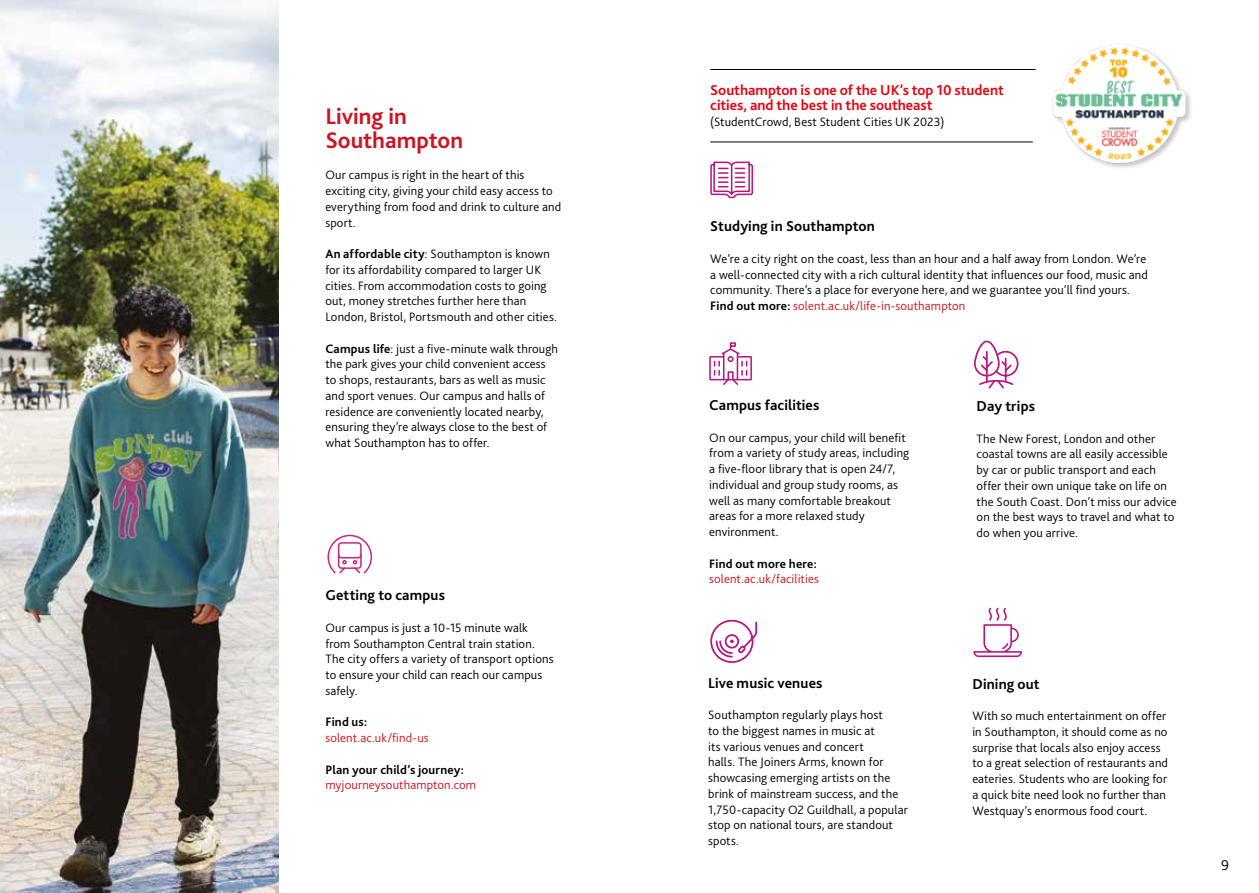
<style>
.page{position:relative;width:1259px;height:893px;background:#fff}
.page>*{position:absolute;margin:0;border:0;box-sizing:border-box;transform-origin:0 0}
.t1{font:700 23.7px/23.7px "Bliss";color:#cd1423}
.t2{font:700 15px "Bliss";letter-spacing:.01em;color:#000}
.t3{font:700 15px/15.8px "Bliss";color:#e30613}
.t4{font:300 15px "Bliss";color:#000}
.t5{font:300 12.75px/15.8px "Bliss";letter-spacing:.01em;color:#000}
.t6{font:300 12.75px "Bliss";letter-spacing:.01em;color:#cd1423}
.t7{font:700 12.75px "Bliss";letter-spacing:.015em;color:#000}
.s1{font-weight:700}
.s2{color:#cd1423}
</style>
<div class="page">
<svg style="left:709px;top:342px;width:43px;height:43px"></svg>
<div style="left:723px;top:352px;width:15px;height:28px;border:2px solid #b81580"></div>
<svg style="left:710px;top:161px;width:43px;height:38px"></svg>
<svg style="left:327px;top:534px;width:46px;height:40px"></svg>
<img style="left:0;top:0;width:278px;height:893px">
<svg style="left:710px;top:619px;width:48px;height:44px"></svg>
<svg style="left:973px;top:608px;width:49px;height:49px"></svg>
<div style="left:974px;top:341px;width:25px;height:35px;border:2px solid #b81580;border-radius:12px"></div>
<svg style="left:977px;top:350px;width:42px;height:39px"></svg>
<img style="left:1052px;top:46px;width:139px;height:122px">
<hr style="left:710px;top:69px;width:325px;height:1px;background:#000">
<hr style="left:710px;top:142px;width:322px;height:1px;background:#000">
<h1 class="t1" style="left:325px;top:105px;width:139px">Living in<br>Southampton</h1>
<p class="t5" style="left:325px;top:167px;width:237px">Our campus is right in the heart of this exciting city, giving your child easy access to everything from food and drink to culture and sport.</p>
<p class="t5" style="left:325px;top:246px;width:233px"><span class="s1">An affordable city</span>: Southampton is known for its affordability compared to larger UK cities. From accommodation costs to going out, money stretches further here than London, Bristol, Portsmouth and other cities.</p>
<p class="t5" style="left:325px;top:340px;width:234px"><span class="s1">Campus life</span>: just a five-minute walk through the park gives your child convenient access to shops, restaurants, bars as well as music and sport venues. Our campus and halls of residence are conveniently located nearby, ensuring they’re always close to the best of what Southampton has to offer.</p>
<p class="t2" style="left:325px;top:586px;width:121px">Getting to campus</p>
<p class="t5" style="left:325px;top:620px;width:230px">Our campus is just a 10-15 minute walk from Southampton Central train station.<br>The city offers a variety of transport options to ensure your child can reach our campus safely.</p>
<p class="t7" style="left:325px;top:714px;width:43px">Find us:</p>
<p class="t6" style="left:325px;top:730px;width:105px">solent.ac.uk/find-us</p>
<p class="t7" style="left:325px;top:761px;width:140px">Plan your child’s journey:</p>
<p class="t6" style="left:325px;top:777px;width:152px">myjourneysouthampton.com</p>
<p class="t3" style="left:710px;top:82px;width:295px">Southampton is one of the UK’s top 10 student cities, and the best in the southeast</p>
<p class="t5" style="left:710px;top:114px;width:235px">(StudentCrowd, Best Student Cities UK 2023)</p>
<p class="t2" style="left:710px;top:217px;width:166px">Studying in Southampton</p>
<p class="t5" style="left:710px;top:251px;width:439px">We’re a city right on the coast, less than an hour and a half away from London. We’re a well-connected city with a rich cultural identity that influences our food, music and community. There’s a place for everyone here, and we guarantee you’ll find yours.<br><span class="s1">Find out more:</span> <span class="s2">solent.ac.uk/life-in-southampton</span></p>
<p class="t2" style="left:709px;top:396px;width:112px">Campus facilities</p>
<p class="t5" style="left:709px;top:429px;width:201px">On our campus, your child will benefit from a variety of study areas, including a five-floor library that is open 24/7, individual and group study rooms, as well as many comfortable breakout areas for a more relaxed study environment.</p>
<p class="t7" style="left:709px;top:555px;width:109px">Find out more here:</p>
<p class="t6" style="left:709px;top:571px;width:111px">solent.ac.uk/facilities</p>
<p class="t2" style="left:708px;top:673px;width:116px">Live music venues</p>
<p class="t5" style="left:708px;top:707px;width:201px">Southampton regularly plays host<br>to the biggest names in music at<br>its various venues and concert<br>halls. The Joiners Arms, known for showcasing emerging artists on the brink of mainstream success, and the<br>1,750-capacity O2 Guildhall, a popular stop on national tours, are standout spots.</p>
<p class="t2" style="left:976px;top:397px;width:60px">Day trips</p>
<p class="t5" style="left:976px;top:430px;width:201px">The New Forest, London and other coastal towns are all easily accessible by car or public transport and each offer their own unique take on life on the South Coast. Don’t miss our advice on the best ways to travel and what to do when you arrive.</p>
<p class="t2" style="left:972px;top:674px;width:69px">Dining out</p>
<p class="t5" style="left:972px;top:708px;width:197px">With so much entertainment on offer in Southampton, it should come as no surprise that locals also enjoy access to a great selection of restaurants and eateries. Students who are looking for a quick bite need look no further than Westquay’s enormous food court.</p>
<p class="t4" style="left:1221px;top:856px;width:9px">9</p>
</div>
